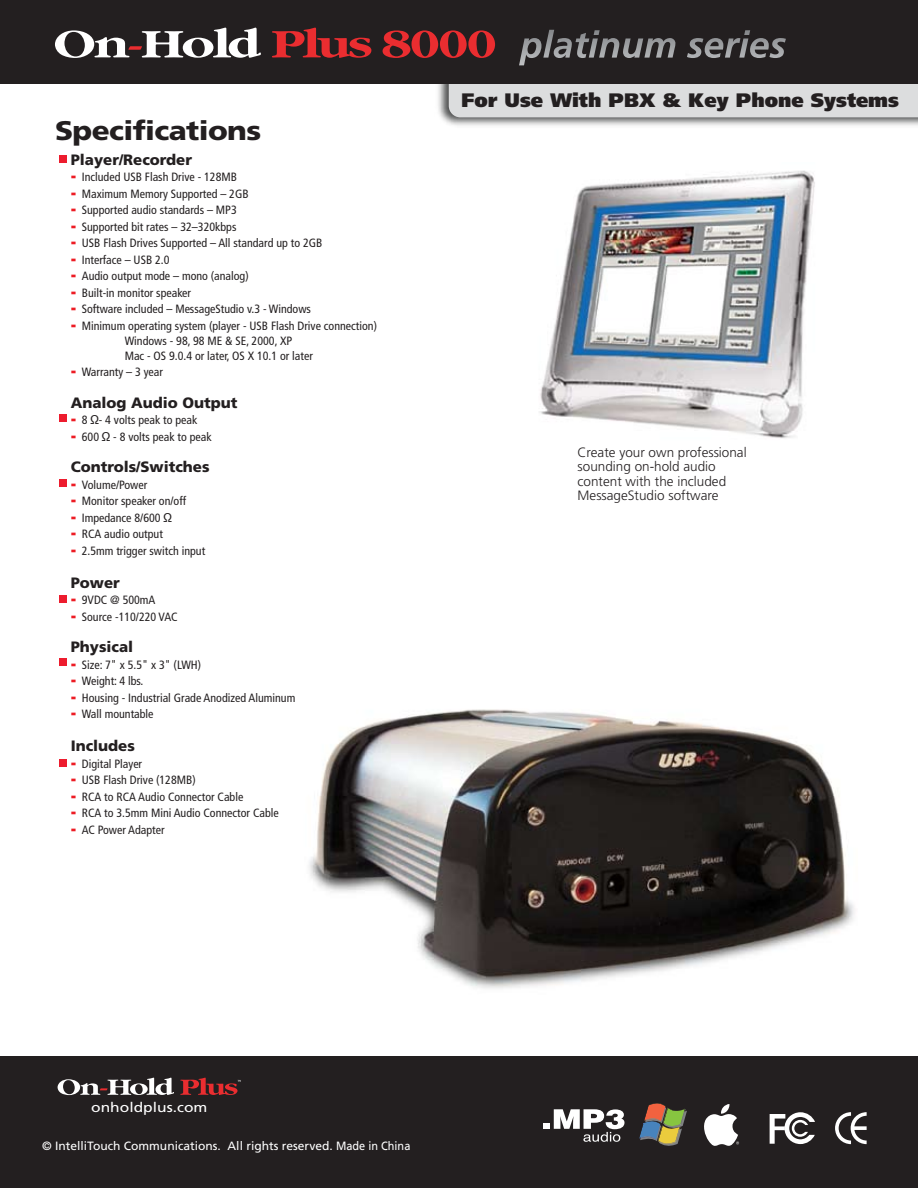
<style>
.page{position:relative;width:918px;height:1188px;background:#fff}
.page>*{position:absolute;margin:0;border:0;box-sizing:border-box;transform-origin:0 0}
.t1{font:700 42px "Garamond";letter-spacing:-.04em;color:#ea2d30;scale:1.3 1}
.t2{font:900 26.85px "Frutiger";letter-spacing:-.02em;color:#231f20;scale:1.1 1}
.t3{font:900 19.5px "Frutiger";color:#231f20}
.t4{font:900 15px "Frutiger";color:#231f20}
.t5{font:13.65px "Frutiger";color:#fff;scale:1.15 1}
.t6{font:300 13.5px/14.2px "Frutiger";color:#231f20}
.t7{font:condensed 12px/15px "Frutiger";color:#231f20}
.t8{font:12px "Frutiger";color:#fff}
.s1{color:#fff}
.s2{font-weight:900;font-stretch:normal;font-size:15px;color:#ed1c24}
.s3{font-family:"Tahoma";font-stretch:normal}
</style>
<div class="page">
<img style="left:309px;top:709px;width:546px;height:280px">
<img style="left:438px;top:84px;width:480px;height:42px">
<div style="left:449px;top:84px;width:469px;height:33px;background:#dcddde"></div>
<div style="left:0;top:1057px;width:918px;height:131px;background:#231f20"></div>
<div style="left:0;top:0;width:918px;height:84px;background:#231f20"></div>
<svg style="left:835px;top:1112px;width:32px;height:32px"></svg>
<svg style="left:770px;top:1112px;width:45px;height:32px"></svg>
<svg style="left:58px;top:1078px;width:116px;height:17px"></svg>
<svg style="left:180px;top:1078px;width:61px;height:17px"></svg>
<div style="left:543px;top:1123px;width:7px;height:6px;background:#fff"></div>
<svg style="left:554px;top:1109px;width:70px;height:33px"></svg>
<svg style="left:639px;top:1103px;width:48px;height:43px"></svg>
<svg style="left:704px;top:1104px;width:35px;height:42px"></svg>
<div style="left:59px;top:155px;width:8px;height:8px;background:#ed1c2e"></div>
<div style="left:59px;top:414px;width:8px;height:8px;background:#ed1c2e"></div>
<div style="left:59px;top:479px;width:8px;height:8px;background:#ed1c2e"></div>
<div style="left:59px;top:595px;width:8px;height:8px;background:#ed1c2e"></div>
<div style="left:59px;top:658px;width:8px;height:8px;background:#ed1c2e"></div>
<div style="left:59px;top:759px;width:8px;height:8px;background:#ed1c2e"></div>
<svg style="left:519px;top:30px;width:156px;height:35px"></svg>
<svg style="left:687px;top:30px;width:99px;height:28px"></svg>
<img style="left:539px;top:170px;width:276px;height:268px">
<p class="t1" style="left:54px;top:22px;width:342px"><span class="s1">On</span>-<span class="s1">Hold</span> Plus 8000</p>
<p class="t2" style="left:55px;top:114px;width:189px">Specifications</p>
<p class="t4" style="left:71px;top:150px;width:123px">Player/Recorder</p>
<p class="t7" style="left:71px;top:169px;width:168px"><span class="s2">-</span> Included USB Flash Drive - 128MB</p>
<p class="t7" style="left:71px;top:186px;width:179px"><span class="s2">-</span> Maximum Memory Supported – 2GB</p>
<p class="t7" style="left:71px;top:202px;width:168px"><span class="s2">-</span> Supported audio standards – MP3</p>
<p class="t7" style="left:71px;top:219px;width:167px"><span class="s2">-</span> Supported bit rates – 32–320kbps</p>
<p class="t7" style="left:71px;top:235px;width:253px"><span class="s2">-</span> USB Flash Drives Supported – All standard up to 2GB</p>
<p class="t7" style="left:71px;top:252px;width:100px"><span class="s2">-</span> Interface – USB 2.0</p>
<p class="t7" style="left:71px;top:268px;width:179px"><span class="s2">-</span> Audio output mode – mono (analog)</p>
<p class="t7" style="left:71px;top:285px;width:122px"><span class="s2">-</span> Built-in monitor speaker</p>
<p class="t7" style="left:71px;top:301px;width:242px"><span class="s2">-</span> Software included – MessageStudio v.3 - Windows</p>
<p class="t7" style="left:125px;top:318px;width:254px;text-indent:-54px"><span class="s2">-</span> Minimum operating system (player - USB Flash Drive connection)<br>Windows - 98, 98 ME &amp; SE, 2000, XP<br>Mac - OS 9.0.4 or later, OS X 10.1 or later</p>
<p class="t7" style="left:71px;top:364px;width:94px"><span class="s2">-</span> Warranty – 3 year</p>
<p class="t4" style="left:71px;top:393px;width:168px">Analog Audio Output</p>
<p class="t7" style="left:71px;top:412px;width:128px"><span class="s2">-</span> 8 <span class="s3">Ω</span>- 4 volts peak to peak</p>
<p class="t7" style="left:71px;top:429px;width:143px"><span class="s2">-</span> 600 <span class="s3">Ω</span> - 8 volts peak to peak</p>
<p class="t4" style="left:71px;top:458px;width:140px">Controls/Switches</p>
<p class="t7" style="left:71px;top:477px;width:78px"><span class="s2">-</span> Volume/Power</p>
<p class="t7" style="left:71px;top:493px;width:117px"><span class="s2">-</span> Monitor speaker on/off</p>
<p class="t7" style="left:71px;top:510px;width:103px"><span class="s2">-</span> Impedance 8/600 <span class="s3">Ω</span></p>
<p class="t7" style="left:71px;top:526px;width:94px"><span class="s2">-</span> RCA audio output</p>
<p class="t7" style="left:71px;top:543px;width:136px"><span class="s2">-</span> 2.5mm trigger switch input</p>
<p class="t4" style="left:71px;top:573px;width:51px">Power</p>
<p class="t7" style="left:71px;top:592px;width:86px"><span class="s2">-</span> 9VDC @ 500mA</p>
<p class="t7" style="left:71px;top:609px;width:108px"><span class="s2">-</span> Source -110/220 VAC</p>
<p class="t4" style="left:71px;top:638px;width:64px">Physical</p>
<p class="t7" style="left:71px;top:657px;width:132px"><span class="s2">-</span> Size: 7" x 5.5" x 3" (LWH)</p>
<p class="t7" style="left:71px;top:673px;width:74px"><span class="s2">-</span> Weight: 4 lbs.</p>
<p class="t7" style="left:71px;top:690px;width:226px"><span class="s2">-</span> Housing - Industrial Grade Anodized Aluminum</p>
<p class="t7" style="left:71px;top:706px;width:84px"><span class="s2">-</span> Wall mountable</p>
<p class="t4" style="left:71px;top:737px;width:66px">Includes</p>
<p class="t7" style="left:71px;top:756px;width:73px"><span class="s2">-</span> Digital Player</p>
<p class="t7" style="left:71px;top:772px;width:127px"><span class="s2">-</span> USB Flash Drive (128MB)</p>
<p class="t7" style="left:71px;top:789px;width:174px"><span class="s2">-</span> RCA to RCA Audio Connector Cable</p>
<p class="t7" style="left:71px;top:805px;width:210px"><span class="s2">-</span> RCA to 3.5mm Mini Audio Connector Cable</p>
<p class="t7" style="left:71px;top:822px;width:95px"><span class="s2">-</span> AC Power Adapter</p>
<p class="t3" style="left:461px;top:88px;width:439px">For Use With PBX &amp; Key Phone Systems</p>
<p class="t6" style="left:578px;top:445px;width:171px">Create your own professional sounding on-hold audio content with the included<br>MessageStudio software</p>
<p class="t5" style="left:91px;top:1099px;width:103px">onholdplus.com</p>
<p class="t8" style="left:42px;top:1139px;width:370px">© IntelliTouch Communications. All rights reserved. Made in China</p>
</div>
